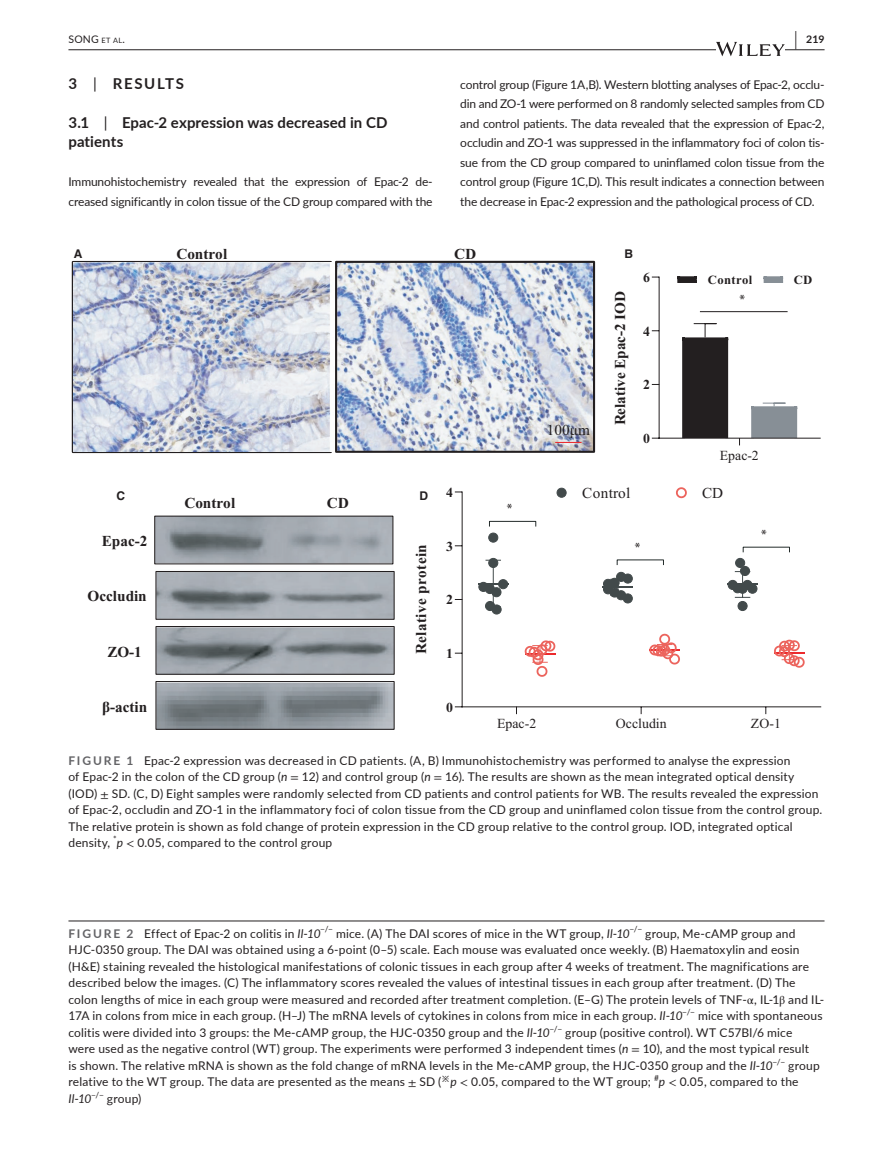
<style>
.page{position:relative;width:893px;height:1174px;background:#fff}
.page>*{position:absolute;margin:0;border:0;box-sizing:border-box;transform-origin:0 0}
.t1{font:700 15.3px "Times New Roman";color:#231f20}
.t2{font:15.3px "Times New Roman";letter-spacing:.005em;color:#231f20}
.t3{font:700 15.15px "Times New Roman";color:#231f20}
.t4{font:15.15px "Times New Roman";letter-spacing:.02em;color:#231f20}
.t5{font:700 15px/19.5px "Lato";letter-spacing:.005em;color:#231f20}
.t6{font:700 15px "Lato";letter-spacing:.105em;color:#231f20}
.t7{font:13.8px "Times New Roman";letter-spacing:.005em;color:#231f20}
.t8{font:700 13.8px "Times New Roman";color:#231f20}
.t9{font:13.5px "Myriad Pro";color:#231f20}
.t10{font:700 12.6px "Times New Roman";letter-spacing:.035em;color:#231f20}
.t11{font:12px/16.5px "Lato";letter-spacing:.015em;color:#231f20}
.t12{font:12px/19.5px "Lato";letter-spacing:-.015em;color:#231f20}
.t13{font:italic 12px "Lato";color:#231f20}
.t14{font:700 12px "Helvetica";color:#231f20}
.t15{font:10.5px "Lato";color:#231f20}
.t16{font:700 10.5px "Lato";color:#231f20}
.t17{font:8.4px "Lato";color:#231f20}
.t18{font:8.4px "Arial Unicode MS";color:#231f20}
.s1{font-size:7.35px}
.s2{font-size:19.5px}
.s3{font-weight:400}
.s4{font-weight:700;color:#636366}
.s5{font-style:italic}
.s6{font-family:"STIX"}
.s7{font-style:normal}
</style>
<div class="page">
<hr style="left:68px;top:49px;width:756px;height:1px;background:#231f20">
<svg style="left:716px;top:42px;width:69px;height:14px"></svg>
<img style="left:157px;top:683px;width:236px;height:45px">
<div style="left:72px;top:261px;width:260px;height:192px;border:2px solid #231f20"></div>
<img style="left:74px;top:263px;width:518px;height:188px">
<div style="left:335px;top:261px;width:260px;height:192px;border:2px solid #231f20"></div>
<svg style="left:555px;top:442px;width:27px;height:1px"></svg>
<hr style="left:659px;top:438px;width:162px;height:1px;background:#231f20">
<hr style="left:659px;top:277px;width:1px;height:161px;background:#231f20">
<svg style="left:751px;top:402px;width:46px;height:36px;background:#92999f"></svg>
<svg style="left:682px;top:323px;width:46px;height:115px;background:#3d3a3a"></svg>
<svg style="left:677px;top:276px;width:20px;height:7px"></svg>
<svg style="left:764px;top:276px;width:19px;height:7px"></svg>
<hr style="left:700px;top:311px;width:88px;height:1px;background:#231f20">
<svg style="left:154px;top:515px;width:241px;height:160px;background:#9ea3a9"></svg>
<hr style="left:462px;top:706px;width:359px;height:1px;background:#231f20">
<hr style="left:462px;top:491px;width:1px;height:216px;background:#231f20">
<svg style="left:525px;top:640px;width:30px;height:37px"></svg>
<svg style="left:649px;top:634px;width:31px;height:30px"></svg>
<svg style="left:774px;top:639px;width:31px;height:28px"></svg>
<hr style="left:478px;top:582px;width:31px;height:2px;background:#424a4b">
<div style="left:492px;top:605px;width:9px;height:9px;background:#424a4b;border-radius:50%"></div>
<div style="left:492px;top:604px;width:9px;height:10px;border:1px solid #424a4b;border-radius:50%"></div>
<div style="left:479px;top:582px;width:9px;height:9px;background:#424a4b;border-radius:50%"></div>
<div style="left:479px;top:582px;width:9px;height:9px;border:1px solid #424a4b;border-radius:50%"></div>
<div style="left:485px;top:601px;width:10px;height:9px;background:#424a4b;border-radius:50%"></div>
<div style="left:485px;top:601px;width:10px;height:10px;border:1px solid #424a4b;border-radius:50%"></div>
<div style="left:738px;top:601px;width:9px;height:9px;background:#424a4b;border-radius:50%"></div>
<div style="left:738px;top:601px;width:9px;height:10px;border:1px solid #424a4b;border-radius:50%"></div>
<div style="left:557px;top:488px;width:9px;height:9px;background:#424a4b;border-radius:50%"></div>
<div style="left:557px;top:488px;width:9px;height:9px;border:1px solid #424a4b;border-radius:50%"></div>
<svg style="left:676px;top:487px;width:11px;height:11px"></svg>
<svg style="left:485px;top:520px;width:305px;height:87px"></svg>
<div style="left:155px;top:681px;width:240px;height:49px;border:1px solid #231f20"></div>
<hr style="left:68px;top:920px;width:756px;height:1px;background:#231f20">
<p class="t15" style="left:68px;top:31px;width:58px">SONG <span class="s1">et al</span>.</p>
<p class="t16" style="left:795px;top:31px;width:31px"><span class="s2">|</span> 219</p>
<p class="t6" style="left:68px;top:72px;width:117px">3 <span class="s3">|</span> RESULTS</p>
<p class="t5" style="left:68px;top:112px;width:320px">3.1 <span class="s3">|</span> Epac-2 expression was decreased in CD patients</p>
<p class="t12" style="left:68px;top:171px;width:366px">Immunohistochemistry revealed that the expression of Epac-2 de&shy;creased significantly in colon tissue of the CD group compared with the</p>
<p class="t11" style="left:460px;top:74px;width:366px;line-height:19.5px;text-align:justify">control group (Figure 1A,B). Western blotting analyses of Epac-2, occlu&shy;din and ZO-1 were performed on 8 randomly selected samples from CD and control patients. The data revealed that the expression of Epac-2, occludin and ZO-1 was suppressed in the inflammatory foci of colon tis&shy;sue from the CD group compared to uninflamed colon tissue from the control group (Figure 1C,D). This result indicates a connection between the decrease in Epac-2 expression and the pathological process of CD.</p>
<p class="t14" style="left:74px;top:247px;width:10px">A</p>
<p class="t1" style="left:176px;top:245px;width:52px">Control</p>
<p class="t1" style="left:454px;top:245px;width:24px">CD</p>
<p class="t14" style="left:624px;top:247px;width:10px">B</p>
<p class="t8" style="left:643px;top:270px;width:8px">6</p>
<p class="t10" style="left:708px;top:273px;width:46px">Control</p>
<p class="t10" style="left:794px;top:273px;width:20px">CD</p>
<p class="t2" style="left:547px;top:419px;width:45px">100μm</p>
<p class="t3" style="left:612px;top:425px;width:136px;rotate:-90deg">R evi tal e E 2-cap OI D</p>
<p class="t8" style="left:643px;top:323px;width:8px">4</p>
<p class="t8" style="left:643px;top:377px;width:8px">2</p>
<p class="t8" style="left:643px;top:431px;width:8px">0</p>
<p class="t9" style="left:739px;top:291px;width:7px">*</p>
<p class="t7" style="left:720px;top:445px;width:41px">Epac-2</p>
<p class="t14" style="left:117px;top:488px;width:10px">C</p>
<p class="t14" style="left:419px;top:488px;width:10px">D</p>
<p class="t1" style="left:184px;top:494px;width:52px">Control</p>
<p class="t1" style="left:327px;top:494px;width:24px">CD</p>
<p class="t8" style="left:446px;top:484px;width:8px">4</p>
<p class="t9" style="left:507px;top:500px;width:7px">*</p>
<p class="t4" style="left:582px;top:482px;width:50px">Control</p>
<p class="t4" style="left:702px;top:482px;width:22px">CD</p>
<p class="t1" style="left:102px;top:532px;width:47px">Epac-2</p>
<p class="t1" style="left:88px;top:588px;width:61px">Occludin</p>
<p class="t1" style="left:107px;top:643px;width:36px">ZO-1</p>
<p class="t3" style="left:413px;top:654px;width:111px;rotate:-90deg">R evi tale ni etorp</p>
<p class="t8" style="left:446px;top:538px;width:8px">3</p>
<p class="t8" style="left:446px;top:592px;width:8px">2</p>
<p class="t8" style="left:446px;top:646px;width:8px">1</p>
<p class="t9" style="left:635px;top:539px;width:7px">*</p>
<p class="t9" style="left:761px;top:526px;width:7px">*</p>
<p class="t1" style="left:102px;top:698px;width:47px">β-actin</p>
<p class="t8" style="left:446px;top:699px;width:8px">0</p>
<p class="t7" style="left:497px;top:714px;width:41px">Epac-2</p>
<p class="t7" style="left:616px;top:714px;width:52px">Occludin</p>
<p class="t7" style="left:751px;top:714px;width:32px">ZO-1</p>
<p class="t11" style="left:68px;top:751px;width:755px"><span class="s4">FIGURE 1</span> Epac-2 expression was decreased in CD patients. (A, B) Immunohistochemistry was performed to analyse the expression<br>of Epac-2 in the colon of the CD group (<span class="s5">n</span> <span class="s6">=</span> 12) and control group (<span class="s5">n</span> <span class="s6">=</span> 16). The results are shown as the mean integrated optical density (IOD) <span class="s6">±</span> SD. (C, D) Eight samples were randomly selected from CD patients and control patients for WB. The results revealed the expression of Epac-2, occludin and ZO-1 in the inflammatory foci of colon tissue from the CD group and uninflamed colon tissue from the control group.<br>The relative protein is shown as fold change of protein expression in the CD group relative to the control group. IOD, integrated optical density, <sup>*</sup><span class="s5">p</span> <span class="s6">&lt;</span> 0.05, compared to the control group</p>
<p class="t11" style="left:68px;top:924px;width:254px"><span class="s4">FIGURE 2</span> Effect of Epac-2 on colitis in <span class="s5">Il</span>-<span class="s5">10</span></p>
<p class="t17" style="left:320px;top:923px;width:14px">−/−</p>
<p class="t11" style="left:336px;top:924px;width:295px">mice. (A) The DAI scores of mice in the WT group, <span class="s5">Il</span>-<span class="s5">10</span></p>
<p class="t17" style="left:629px;top:923px;width:14px">−/−</p>
<p class="t11" style="left:68px;top:924px;width:757px;text-indent:577px">group, Me-cAMP group and HJC-0350 group. The DAI was obtained using a 6-point (0–5) scale. Each mouse was evaluated once weekly. (B) Haematoxylin and eosin (H&amp;E) staining revealed the histological manifestations of colonic tissues in each group after 4 weeks of treatment. The magnifications are described below the images. (C) The inflammatory scores revealed the values of intestinal tissues in each group after treatment. (D) The colon lengths of mice in each group were measured and recorded after treatment completion. (E–G) The protein levels of TNF-<span class="s6">α</span>, IL-1<span class="s6">β</span> and IL-17A in colons from mice in each group. (H–J) The mRNA levels of cytokines in colons from mice in each group. <span class="s5">Il</span>-<span class="s5">10</span><sup>−/−</sup> mice with spontaneous colitis were divided into 3 groups: the Me-cAMP group, the HJC-0350 group and the <span class="s5">Il</span>-<span class="s5">10</span><sup>−/−</sup> group (positive control). WT C57Bl/6 mice<br>were used as the negative control (WT) group. The experiments were performed 3 independent times (<span class="s5">n</span> <span class="s6">=</span> 10), and the most typical result<br>is shown. The relative mRNA is shown as the fold change of mRNA levels in the Me-cAMP group, the HJC-0350 group and the <span class="s5">Il</span>-<span class="s5">10</span><sup>−/−</sup> group relative to the WT group. The data are presented as the means <span class="s6">±</span> SD (</p>
<p class="t18" style="left:442px;top:1072px;width:10px">※</p>
<p class="t11" style="left:451px;top:1073px;width:202px"><span class="s5">p</span> <span class="s6">&lt;</span> 0.05, compared to the WT group;</p>
<p class="t17" style="left:654px;top:1072px;width:6px">#</p>
<p class="t11" style="left:659px;top:1073px;width:141px"><span class="s5">p</span> <span class="s6">&lt;</span> 0.05, compared to the</p>
<p class="t13" style="left:68px;top:1090px;width:25px">Il<span class="s7">-</span>10</p>
<p class="t11" style="left:107px;top:1089px;width:36px">group)</p>
</div>
